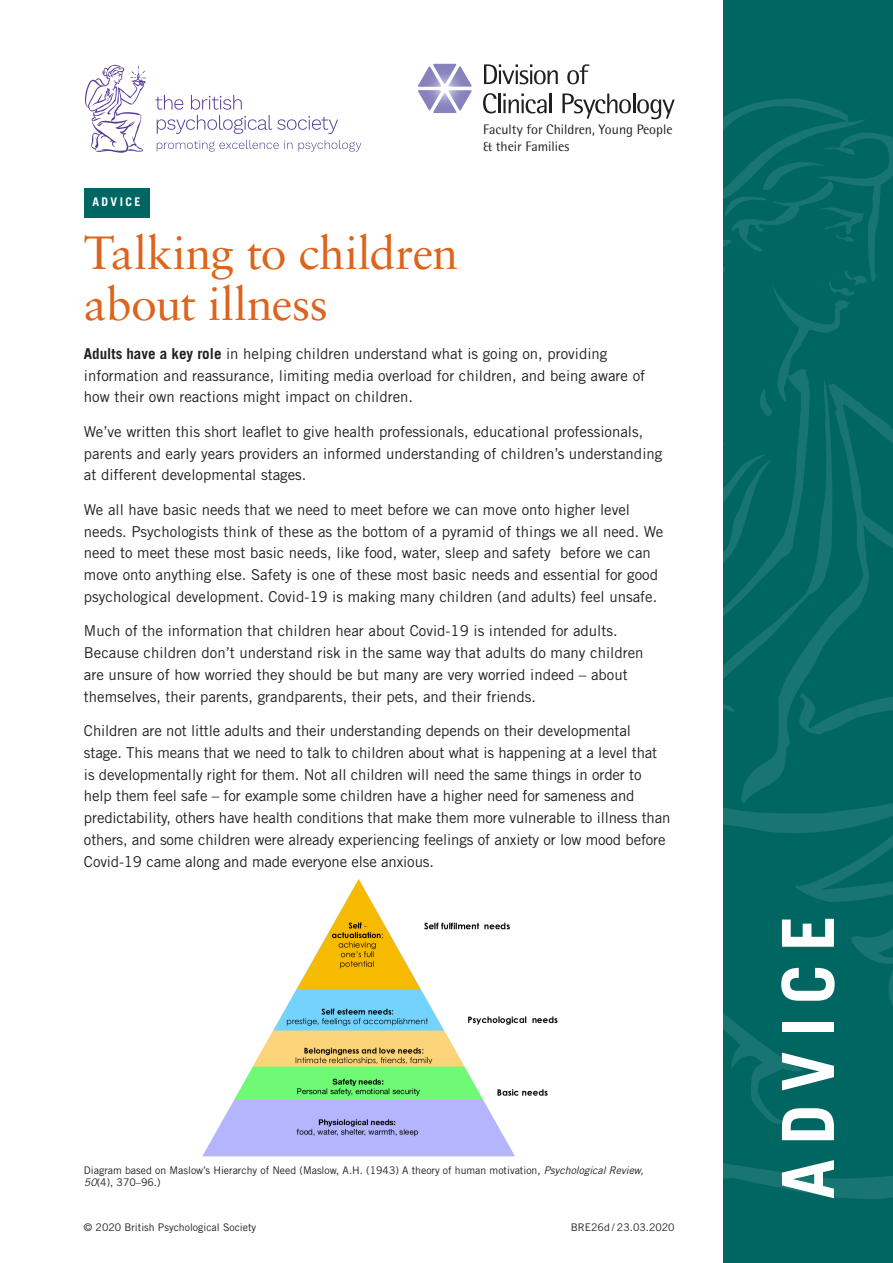
<style>
.page{position:relative;width:893px;height:1263px;background:#006662}
.page>*{position:absolute;margin:0;border:0;box-sizing:border-box;transform-origin:0 0}
.t1{font:700 72px "Trade Gothic LT Std";letter-spacing:.18em;color:#fff}
.Cover_-_Main_Title{font:46.5px/51px "Sabon LT Std";letter-spacing:-.01em;color:#dc641c}
.Body{font:15px/21.8px "Trade Gothic LT Std";color:#231f20}
.t2{font:13.8px/16.5px "Rotis Semi Sans";color:#231f20}
.Paper_type_tab{font:700 12px "Trade Gothic LT Std";letter-spacing:.2em;color:#fff}
.References{font:10.5px/12.8px "Trade Gothic LT Std";color:#231f20}
.Back_Page_-_Charity{font:10.5px "Trade Gothic LT Std";color:#231f20}
.s1{font-weight:700}
.s2{font-style:italic}
</style>
<div class="page">
<svg style="left:723px;top:1163px;width:170px;height:36px"></svg>
<svg style="left:723px;top:804px;width:170px;height:320px"></svg>
<svg style="left:741px;top:740px;width:152px;height:64px"></svg>
<svg style="left:723px;top:396px;width:170px;height:344px"></svg>
<svg style="left:723px;top:99px;width:170px;height:196px"></svg>
<svg style="left:723px;top:174px;width:127px;height:531px"></svg>
<div style="left:0;top:0;width:723px;height:1263px;background:#fff"></div>
<svg style="left:157px;top:140px;width:135px;height:12px"></svg>
<svg style="left:298px;top:140px;width:63px;height:12px"></svg>
<svg style="left:155px;top:95px;width:183px;height:39px"></svg>
<svg style="left:85px;top:65px;width:61px;height:88px"></svg>
<div style="left:84px;top:188px;width:65px;height:29px;background:#006662"></div>
<svg style="left:484px;top:64px;width:74px;height:20px"></svg>
<svg style="left:567px;top:64px;width:22px;height:20px"></svg>
<svg style="left:483px;top:93px;width:13px;height:20px"></svg>
<hr style="left:498px;top:93px;width:2px;height:20px;background:#231f20">
<svg style="left:503px;top:93px;width:44px;height:20px"></svg>
<hr style="left:550px;top:93px;width:2px;height:20px;background:#231f20">
<svg style="left:562px;top:93px;width:69px;height:26px"></svg>
<hr style="left:633px;top:93px;width:2px;height:20px;background:#231f20">
<svg style="left:637px;top:99px;width:38px;height:20px"></svg>
<svg style="left:418px;top:64px;width:54px;height:49px"></svg>
<img style="left:202px;top:879px;width:356px;height:278px">
<p class="t2" style="left:483px;top:121px;width:191px">Faculty for Children, Young People &amp; their Families</p>
<p class="Paper_type_tab" style="left:92px;top:194px;width:50px">ADVICE</p>
<p class="Cover_-_Main_Title" style="left:84px;top:227px;width:376px">Talking to children about illness</p>
<p class="Body" style="left:84px;top:342px;width:563px"><span class="s1">Adults have a key role</span> in helping children understand what is going on, providing information and reassurance, limiting media overload for children, and being aware of how their own reactions might impact on children.</p>
<p class="Body" style="left:84px;top:420px;width:580px">We’ve written this short leaflet to give health professionals, educational professionals, parents and early years providers an informed understanding of children’s understanding at different developmental stages.</p>
<p class="Body" style="left:84px;top:498px;width:581px">We all have basic needs that we need to meet before we can move onto higher level needs. Psychologists think of these as the bottom of a pyramid of things we all need. We need to meet these most basic needs, like food, water, sleep and safety before we can move onto anything else. Safety is one of these most basic needs and essential for good psychological development. Covid-19 is making many children (and adults) feel unsafe.</p>
<p class="Body" style="left:84px;top:620px;width:561px">Much of the information that children hear about Covid-19 is intended for adults.<br>Because children don’t understand risk in the same way that adults do many children are unsure of how worried they should be but many are very worried indeed – about themselves, their parents, grandparents, their pets, and their friends.</p>
<p class="Body" style="left:84px;top:720px;width:588px">Children are not little adults and their understanding depends on their developmental stage. This means that we need to talk to children about what is happening at a level that is developmentally right for them. Not all children will need the same things in order to help them feel safe – for example some children have a higher need for sameness and predictability, others have health conditions that make them more vulnerable to illness than others, and some children were already experiencing feelings of anxiety or low mood before Covid-19 came along and made everyone else anxious.</p>
<p class="References" style="left:84px;top:1163px;width:561px">Diagram based on Maslow’s Hierarchy of Need (Maslow, A.H. (1943) A theory of human motivation, <span class="s2">Psychological Review,<br>50</span>(4), 370–96.)</p>
<p class="Back_Page_-_Charity" style="left:84px;top:1221px;width:174px">© 2020 British Psychological Society</p>
<p class="Back_Page_-_Charity" style="left:571px;top:1221px;width:105px">BRE26d / 23.03.2020</p>
<p class="t1" style="left:764px;top:1199px;width:285px;rotate:-90deg">ADVICE</p>
</div>
